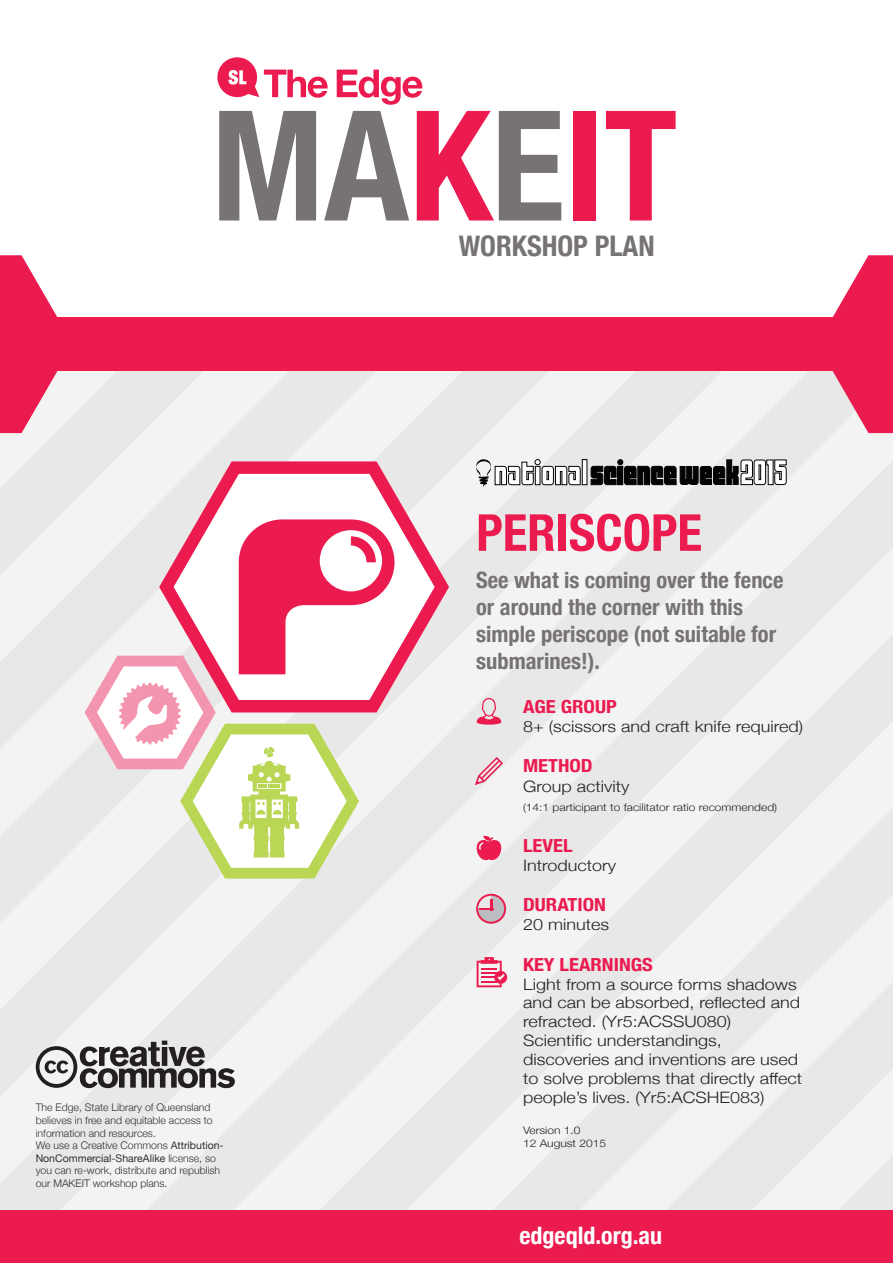
<style>
.page{position:relative;width:893px;height:1263px;background:#fff}
.page>*{position:absolute;margin:0;border:0;box-sizing:border-box;transform-origin:0 0}
.t1{font:700 condensed 51px "Helvetica Neue";color:#eb1b4f}
.t2{font:700 condensed 28.35px "Helvetica Neue";color:#767372}
.t3{font:700 condensed 24px "Helvetica Neue";color:#fff}
.t4{font:700 condensed 22.5px/27px "Helvetica Neue";color:#767372}
.t5{font:700 condensed 18px "Helvetica Neue";color:#eb1b4f;scale:1.14 1}
.t6{font:300 15.75px/18.9px "Helvetica Neue";color:#231f20;scale:1.14 1}
.t7{font:300 10.5px/12.6px "Helvetica Neue";color:#312f30}
.t8{font:300 10.5px/12.6px "Helvetica Neue";color:#231f20;scale:1.14 1}
.s1{font-weight:400}
</style>
<div class="page">
<svg style="left:774px;top:371px;width:119px;height:149px;fill:#f4f3f3"></svg>
<div style="left:601px;top:371px;width:173px;height:149px;background:#efeeee"></div>
<div style="left:428px;top:371px;width:173px;height:149px;background:#edecec"></div>
<div style="left:255px;top:371px;width:173px;height:90px;background:#efeeee"></div>
<svg style="left:0;top:371px;width:255px;height:149px;fill:#eae9e9"></svg>
<div style="left:747px;top:520px;width:146px;height:691px;background:#ecebeb"></div>
<div style="left:0;top:520px;width:747px;height:691px;background:#ecebeb"></div>
<svg style="left:0;top:520px;width:574px;height:577px;fill:#e9e8e8"></svg>
<svg style="left:0;top:712px;width:401px;height:211px;fill:#e9e8e8"></svg>
<svg style="left:0;top:520px;width:85px;height:229px;fill:#f4f3f3"></svg>
<div style="left:0;top:520px;width:55px;height:55px;background:#ecebeb"></div>
<div style="left:0;top:318px;width:893px;height:53px;background:#eb1b4f"></div>
<svg style="left:817px;top:255px;width:76px;height:178px"></svg>
<svg style="left:0;top:255px;width:82px;height:178px"></svg>
<svg style="left:217px;top:57px;width:206px;height:48px"></svg>
<svg style="left:219px;top:111px;width:97px;height:109px"></svg>
<svg style="left:324px;top:111px;width:85px;height:109px"></svg>
<svg style="left:417px;top:111px;width:144px;height:109px"></svg>
<div style="left:573px;top:111px;width:22px;height:109px;background:#eb1b4f"></div>
<svg style="left:606px;top:111px;width:70px;height:109px"></svg>
<div style="left:0;top:1211px;width:893px;height:52px;background:#eb1b4f"></div>
<svg style="left:159px;top:461px;width:290px;height:251px"></svg>
<svg style="left:476px;top:459px;width:311px;height:28px"></svg>
<svg style="left:477px;top:698px;width:24px;height:27px"></svg>
<svg style="left:477px;top:957px;width:30px;height:30px"></svg>
<svg style="left:475px;top:757px;width:28px;height:28px"></svg>
<svg style="left:476px;top:894px;width:30px;height:30px"></svg>
<svg style="left:472px;top:835px;width:34px;height:26px"></svg>
<svg style="left:36px;top:1040px;width:199px;height:48px"></svg>
<svg style="left:85px;top:519px;width:310px;height:359px"></svg>
<p class="t7" style="left:36px;top:1101px;width:189px">The Edge, State Library of Queensland believes in free and equitable access to information and resources.<br>We use a Creative Commons <span class="s1">Attribution-NonCommercial-ShareAlike</span> license, so you can re-work, distribute and republish our MAKEIT workshop plans.</p>
<h2 class="t2" style="left:459px;top:222px;width:197px">WORKSHOP PLAN</h2>
<h1 class="t1" style="left:476px;top:490px;width:227px">PERISCOPE</h1>
<h3 class="t4" style="left:476px;top:565px;width:309px">See what is coming over the fence or around the corner with this simple periscope (not suitable for submarines!).</h3>
<p class="t5" style="left:523px;top:691px;width:84px">AGE GROUP</p>
<p class="t6" style="left:523px;top:716px;width:247px">8+ (scissors and craft knife required)</p>
<p class="t5" style="left:523px;top:751px;width:63px">METHOD</p>
<p class="t6" style="left:523px;top:776px;width:95px">Group activity</p>
<p class="t8" style="left:523px;top:801px;width:224px">(14:1 participant to facilitator ratio recommended)</p>
<p class="t5" style="left:523px;top:830px;width:45px">LEVEL</p>
<p class="t6" style="left:523px;top:855px;width:83px">Introductory</p>
<p class="t5" style="left:523px;top:890px;width:74px">DURATION</p>
<p class="t6" style="left:523px;top:914px;width:77px">20 minutes</p>
<p class="t5" style="left:523px;top:949px;width:115px">KEY LEARNINGS</p>
<p class="t6" style="left:523px;top:973px;width:246px">Light from a source forms shadows and can be absorbed, reflected and refracted. (Yr5:ACSSU080)<br>Scientific understandings, discoveries and inventions are used to solve problems that directly affect people’s lives. (Yr5:ACSHE083)</p>
<p class="t8" style="left:523px;top:1124px;width:74px">Version 1.0<br>12 August 2015</p>
<h3 class="t3" style="left:519px;top:1216px;width:144px">edgeqld.org.au</h3>
</div>
